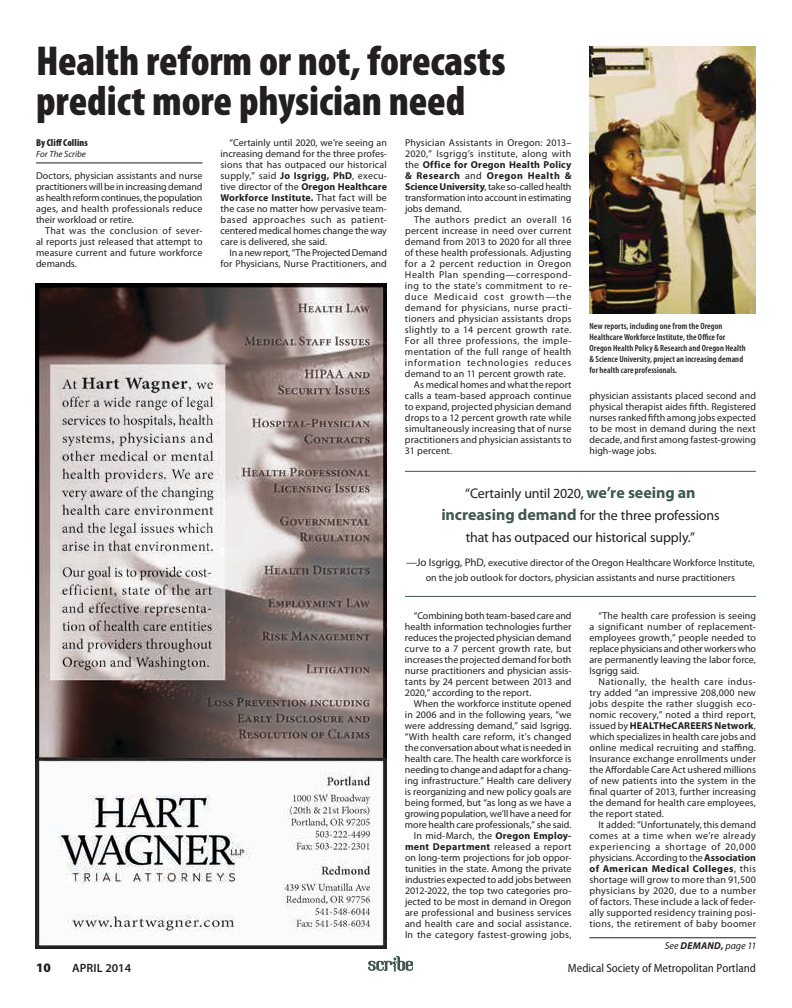
<style>
.page{position:relative;width:792px;height:1008px;background:#fff}
.page>*{position:absolute;margin:0;border:0;box-sizing:border-box;transform-origin:0 0}
.t1{font:900 condensed 42px/40px "Myriad Pro";letter-spacing:-.005em;color:#231f20}
.t2{font:14px/22px "Myriad Pro";letter-spacing:-.01em;color:#231f20;text-align:center}
.t3{font:900 13px "Myriad Pro";color:#231f20}
.t4{font:semi-condensed 12px "Myriad Pro";color:#231f20}
.t5{font:600 12px "Myriad Pro";color:#231f20}
.t6{font:10px/11px "Myriad Pro";letter-spacing:.005em;color:#231f20;text-align:justify}
.t7{font:10px "Myriad Pro";letter-spacing:.03em;color:#231f20}
.t8{font:10px "Myriad Pro";letter-spacing:.035em;color:#231f20}
.t9{font:10px "Myriad Pro";letter-spacing:.04em;color:#231f20}
.t10{font:10px "Myriad Pro";letter-spacing:.025em;color:#231f20}
.t11{font:10px "Myriad Pro";letter-spacing:.065em;color:#231f20}
.t12{font:10px "Myriad Pro";letter-spacing:.07em;color:#231f20}
.t13{font:italic 10px "Myriad Pro";color:#231f20}
.t14{font:900 condensed 10px "Myriad Pro";letter-spacing:.015em;color:#231f20}
.t15{font:600 condensed 9px/11px "Myriad Pro";letter-spacing:.01em;color:#231f20}
.t16{font:italic 9px "Myriad Pro";color:#231f20}
.s1{font-weight:700}
.s2{font-weight:700;font-size:16px;color:#3f574f}
.s3{font-size:11px}
</style>
<div class="page">
<svg style="left:368px;top:956px;width:45px;height:16px"></svg>
<img style="left:36px;top:283px;width:351px;height:666px">
<hr style="left:36px;top:162px;width:166px;height:1px;background:#231f20">
<hr style="left:405px;top:596px;width:351px;height:1px;background:#3f574f">
<hr style="left:405px;top:471px;width:351px;height:1px;background:#3f574f">
<img style="left:590px;top:47px;width:166px;height:267px">
<hr style="left:590px;top:938px;width:166px;height:1px;background:#231f20">
<h1 class="t1" style="left:36px;top:42px;width:471px">Health reform or not, forecasts predict more physician need</h1>
<p class="t6" style="left:220px;top:137px;width:168px;text-indent:9px">“Certainly until 2020, we’re seeing an increasing demand for the three profes&shy;sions that has outpaced our historical supply,” said <span class="s1">Jo Isgrigg, PhD</span>, execu&shy;tive director of the <span class="s1">Oregon Healthcare Workforce Institute.</span> That fact will be the case no matter how pervasive team&shy;based approaches such as patient&shy;centered medical homes change the way care is delivered, she said.</p>
<p class="t6" style="left:220px;top:247px;width:168px;text-align:right">In a new report, “The Projected Demand for Physicians, Nurse Practitioners, and</p>
<p class="t6" style="left:405px;top:137px;width:168px">Physician Assistants in Oregon: 2013– 2020,” Isgrigg’s institute, along with the <span class="s1">Office for Oregon Health Policy &amp; Research</span> and <span class="s1">Oregon Health &amp; Science University</span>, take so-called health transformation into account in estimating jobs demand.</p>
<p class="t9" style="left:414px;top:214px;width:159px">The authors predict an overall 16</p>
<p class="t6" style="left:405px;top:225px;width:168px">percent increase in need over current</p>
<p class="t6" style="left:405px;top:236px;width:168px">demand from 2013 to 2020 for all three</p>
<p class="t6" style="left:405px;top:247px;width:168px">of these health professionals. Adjusting</p>
<p class="t8" style="left:405px;top:258px;width:168px">for a 2 percent reduction in Oregon</p>
<p class="t9" style="left:405px;top:269px;width:168px">Health Plan spending—correspond-</p>
<p class="t7" style="left:405px;top:280px;width:168px">ing to the state’s commitment to re-</p>
<p class="t12" style="left:405px;top:291px;width:168px">duce Medicaid cost growth—the</p>
<p class="t7" style="left:405px;top:302px;width:168px">demand for physicians, nurse practi-</p>
<p class="t6" style="left:405px;top:313px;width:168px">tioners and physician assistants drops</p>
<p class="t7" style="left:405px;top:324px;width:168px">slightly to a 14 percent growth rate.</p>
<p class="t8" style="left:405px;top:335px;width:168px">For all three professions, the imple-</p>
<p class="t10" style="left:405px;top:346px;width:168px">mentation of the full range of health</p>
<p class="t11" style="left:405px;top:357px;width:168px">information technologies reduces</p>
<p class="t6" style="left:405px;top:368px;width:162px">demand to an 11 percent growth rate.</p>
<p class="t6" style="left:414px;top:379px;width:159px">As medical homes and what the report</p>
<p class="t6" style="left:405px;top:390px;width:168px">calls a team-based approach continue</p>
<p class="t6" style="left:405px;top:401px;width:168px">to expand, projected physician demand</p>
<p class="t6" style="left:405px;top:412px;width:168px">drops to a 12 percent growth rate while</p>
<p class="t6" style="left:405px;top:423px;width:168px">simultaneously increasing that of nurse</p>
<p class="t6" style="left:405px;top:434px;width:168px">practitioners and physician assistants to</p>
<p class="t6" style="left:405px;top:445px;width:49px">31 percent.</p>
<p class="t14" style="left:36px;top:138px;width:53px">By Cliff Collins</p>
<p class="t16" style="left:36px;top:149px;width:52px">For The Scribe</p>
<p class="t6" style="left:36px;top:170px;width:168px">Doctors, physician assistants and nurse practitioners will be in increasing demand as health reform continues, the population ages, and health professionals reduce their workload or retire.</p>
<p class="t6" style="left:36px;top:225px;width:168px;text-indent:9px">That was the conclusion of sever&shy;al reports just released that attempt to measure current and future workforce demands.</p>
<p class="t15" style="left:590px;top:320px;width:158px">New reports, including one from the Oregon Healthcare Workforce Institute, the Office for Oregon Health Policy &amp; Research and Oregon Health &amp; Science University, project an increasing demand for health care professionals.</p>
<p class="t6" style="left:590px;top:390px;width:168px">physician assistants placed second and physical therapist aides fifth. Registered nurses ranked fifth among jobs expected to be most in demand during the next decade, and first among fastest-growing high-wage jobs.</p>
<h2 class="t2" style="left:441px;top:482px;width:280px">“Certainly until 2020, <span class="s2">we’re seeing an increasing demand</span> for the three professions that has outpaced our historical supply.”</h2>
<p class="t6" style="left:406px;top:555px;width:350px;line-height:15px;text-align:center"><span class="s3">—Jo Isgrigg, PhD,</span> executive director of the Oregon Healthcare Workforce Institute, on the job outlook for doctors, physician assistants and nurse practitioners</p>
<p class="t6" style="left:405px;top:610px;width:168px;text-indent:9px">“Combining both team-based care and health information technologies further reduces the projected physician demand curve to a 7 percent growth rate, but increases the projected demand for both nurse practitioners and physician assis&shy;tants by 24 percent between 2013 and 2020,” according to the report.</p>
<p class="t6" style="left:405px;top:698px;width:168px;text-align:right">When the workforce institute opened in 2006 and in the following years, “we were addressing demand,” said Isgrigg. “With health care reform, it’s changed the conversation about what is needed in health care. The health care workforce is needing to change and adapt for a chang&shy;ing infrastructure.” Health care delivery is reorganizing and new policy goals are being formed, but “as long as we have a growing population, we’ll have a need for more health care professionals,” she said.<br>In mid-March, the <span class="s1">Oregon Employ&shy;ment Department</span> released a report on long-term projections for job oppor&shy;tunities in the state. Among the private industries expected to add jobs between 2012-2022, the top two categories pro&shy;jected to be most in demand in Oregon are professional and business services and health care and social assistance.<br>In the category fastest-growing jobs,</p>
<p class="t6" style="left:590px;top:610px;width:168px;text-indent:9px">“The health care profession is seeing a significant number of replacement&shy;employees growth,” people needed to replace physicians and other workers who are permanently leaving the labor force, Isgrigg said.</p>
<p class="t6" style="left:590px;top:676px;width:168px;text-indent:9px">Nationally, the health care indus&shy;try added “an impressive 208,000 new jobs despite the rather sluggish eco&shy;nomic recovery,” noted a third report, issued by <span class="s1">HEALTHeCAREERS Network</span>, which specializes in health care jobs and online medical recruiting and staffing.<br>Insurance exchange enrollments under the Affordable Care Act ushered millions of new patients into the system in the final quarter of 2013, further increasing the demand for health care employees, the report stated.</p>
<p class="t6" style="left:590px;top:819px;width:168px;text-indent:9px">It added: “Unfortunately, this demand comes at a time when we’re already experiencing a shortage of 20,000 physicians. According to the <span class="s1">Association of American Medical Colleges</span>, this shortage will grow to more than 91,500 physicians by 2020, due to a number of factors. These include a lack of feder&shy;ally supported residency training posi&shy;tions, the retirement of baby boomer</p>
<p class="t13" style="left:665px;top:939px;width:93px">See <span class="s1">DEMAND,</span> page 11</p>
<h3 class="t3" style="left:36px;top:959px;width:16px">10</h3>
<p class="t5" style="left:72px;top:960px;width:61px">April 2014</p>
<p class="t4" style="left:568px;top:961px;width:190px">Medical Society of Metropolitan Portland</p>
</div>
